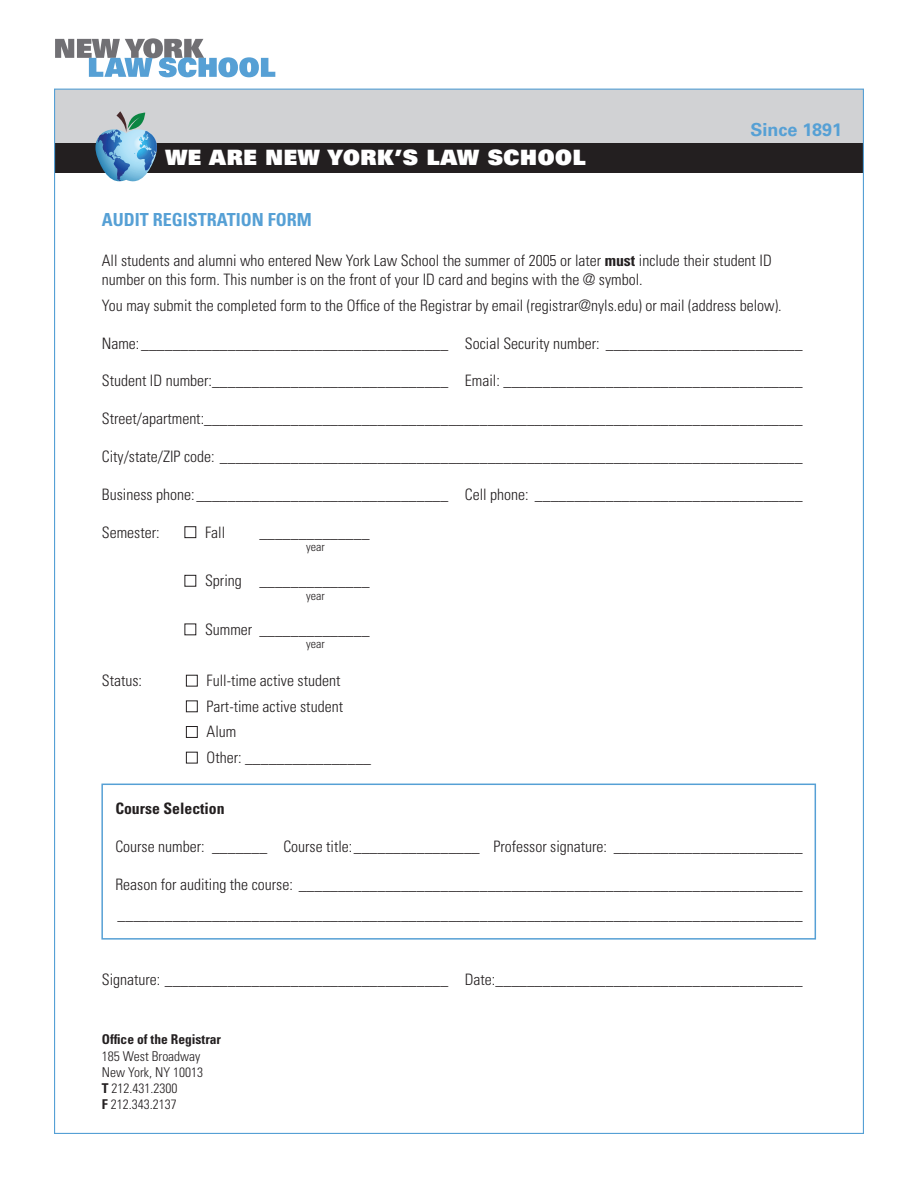
<style>
.page{position:relative;width:918px;height:1188px;background:#fff}
.page>*{position:absolute;margin:0;border:0;box-sizing:border-box;transform-origin:0 0}
.t1{font:21.15px "Univers LT Std X Black";letter-spacing:.03em;color:#fff}
.t2{font:700 condensed 18px "Univers LT Std";color:#56a0d5}
.t3{font:700 18px "Univers LT Std";color:#56a0d5}
.t4{font:300 condensed 15.75px/18.9px "Univers LT Std";color:#231f20}
.t5{font:700 condensed 15.75px "Univers LT Std";color:#231f20}
.t6{font:300 condensed 13.5px "Univers LT Std";color:#231f20}
.t7{font:700 condensed 13.5px "Univers LT Std";color:#231f20}
.t8{font:300 condensed 12px "Univers LT Std";color:#231f20}
.s1{font-weight:700}
</style>
<div class="page">
<div style="left:185px;top:526px;width:11px;height:12px;border:1px solid #231f20"></div>
<div style="left:185px;top:575px;width:11px;height:12px;border:1px solid #231f20"></div>
<div style="left:186px;top:675px;width:12px;height:12px;border:1px solid #231f20"></div>
<div style="left:186px;top:700px;width:12px;height:12px;border:1px solid #231f20"></div>
<div style="left:186px;top:726px;width:12px;height:12px;border:1px solid #231f20"></div>
<div style="left:186px;top:752px;width:12px;height:11px;border:1px solid #231f20"></div>
<div style="left:101px;top:784px;width:715px;height:156px;border:2px solid #56a0d5"></div>
<svg style="left:55px;top:38px;width:220px;height:39px"></svg>
<div style="left:55px;top:89px;width:809px;height:79px;background:#d1d2d4"></div>
<div style="left:55px;top:143px;width:809px;height:30px;background:#231f20"></div>
<svg style="left:95px;top:111px;width:62px;height:71px"></svg>
<p class="t1" style="left:165px;top:144px;width:422px">WE ARE NEW YORK’S LAW SCHOOL</p>
<p class="t3" style="left:750px;top:120px;width:93px">Since 1891</p>
<p class="t2" style="left:102px;top:208px;width:211px">AUDIT REGISTRATION FORM</p>
<p class="t4" style="left:102px;top:251px;width:671px">All students and alumni who entered New York Law School the summer of 2005 or later <span class="s1">must</span> include their student ID number on this form. This number is on the front of your ID card and begins with the @ symbol.</p>
<p class="t4" style="left:102px;top:296px;width:681px">You may submit the completed form to the Office of the Registrar by email (registrar@nyls.edu) or mail (address below).</p>
<p class="t4" style="left:102px;top:334px;width:702px">Name:_______________________________________ Social Security number: _________________________</p>
<p class="t4" style="left:102px;top:371px;width:702px">Student ID number:______________________________ Email: ______________________________________</p>
<p class="t4" style="left:102px;top:409px;width:702px">Street/apartment:____________________________________________________________________________</p>
<p class="t4" style="left:102px;top:447px;width:702px">City/state/ZIP code: __________________________________________________________________________</p>
<p class="t4" style="left:102px;top:485px;width:702px">Business phone:________________________________ Cell phone: __________________________________</p>
<p class="t4" style="left:102px;top:523px;width:59px">Semester:</p>
<p class="t4" style="left:205px;top:523px;width:22px">Fall</p>
<p class="t4" style="left:259px;top:523px;width:112px">______________</p>
<p class="t4" style="left:205px;top:571px;width:166px">Spring ______________</p>
<p class="t4" style="left:205px;top:620px;width:166px">Summer ______________</p>
<p class="t4" style="left:102px;top:671px;width:42px">Status:</p>
<p class="t4" style="left:207px;top:671px;width:135px">Full-time active student</p>
<p class="t4" style="left:207px;top:697px;width:138px">Part-time active student</p>
<p class="t4" style="left:207px;top:722px;width:31px">Alum</p>
<p class="t4" style="left:207px;top:748px;width:166px">Other: ________________</p>
<p class="t5" style="left:115px;top:799px;width:111px">Course Selection</p>
<p class="t4" style="left:115px;top:837px;width:689px">Course number: _______ Course title:________________ Professor signature: ________________________</p>
<p class="t4" style="left:115px;top:875px;width:689px">Reason for auditing the course: ________________________________________________________________</p>
<p class="t4" style="left:118px;top:905px;width:687px">_______________________________________________________________________________________</p>
<p class="t8" style="left:306px;top:540px;width:20px">year</p>
<p class="t8" style="left:306px;top:588px;width:20px">year</p>
<p class="t8" style="left:306px;top:637px;width:20px">year</p>
<p class="t4" style="left:102px;top:970px;width:702px">Signature: ____________________________________ Date:_______________________________________</p>
<p class="t7" style="left:102px;top:1031px;width:121px">Office of the Registrar</p>
<p class="t6" style="left:102px;top:1048px;width:100px">185 West Broadway</p>
<p class="t6" style="left:102px;top:1064px;width:103px">New York, NY 10013</p>
<p class="t6" style="left:102px;top:1080px;width:77px"><span class="s1">T</span> 212.431.2300</p>
<p class="t6" style="left:102px;top:1096px;width:76px"><span class="s1">F</span> 212.343.2137</p>
</div>
